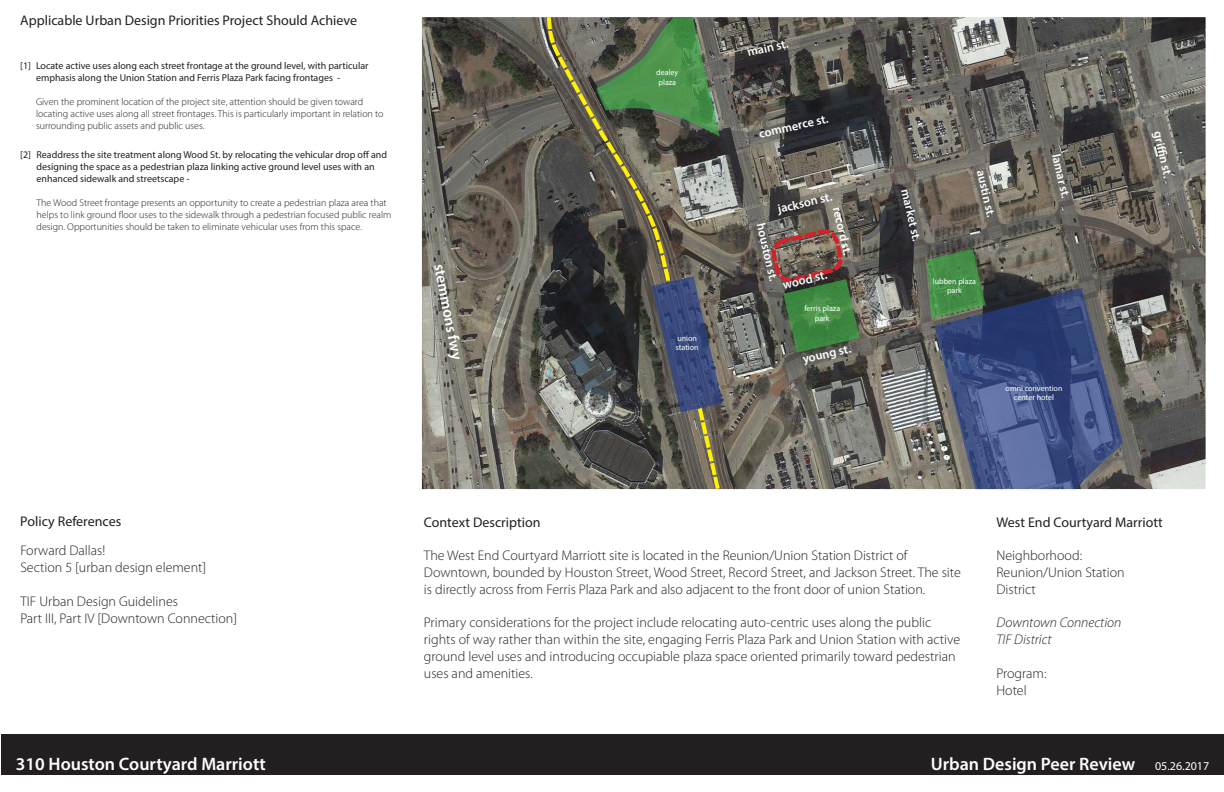
<style>
.page{position:relative;width:1224px;height:792px;background:#fff}
.page>*{position:absolute;margin:0;border:0;box-sizing:border-box;transform-origin:0 0}
.t1{font:600 18px "Myriad Pro";color:#fff}
.t2{font:600 15.4px "Myriad Pro";color:#fff}
.t3{font:300 14px/16.8px "Myriad Pro";color:#231f20}
.t4{font:14px "Myriad Pro";color:#231f20}
.t5{font:italic 300 14px "Myriad Pro";color:#231f20}
.t6{font:600 12.4px "Myriad Pro";color:#fff}
.t7{font:12px "Myriad Pro";color:#fff}
.t8{font:300 10px/12px "Myriad Pro";color:#231f20}
.t9{font:10px/12px "Myriad Pro";color:#231f20}
.t10{font:8px/9.6px "Myriad Pro";color:#fff;text-align:center}
</style>
<div class="page">
<img style="left:422px;top:17px;width:784px;height:472px">
<div style="left:1px;top:734px;width:1223px;height:40px;background:#231f20"></div>
<svg style="left:771px;top:229px;width:89px;height:124px;background:#5e6b4d"></svg>
<svg style="left:545px;top:17px;width:178px;height:473px;background:#585e53"></svg>
<svg style="left:927px;top:249px;width:196px;height:240px;background:#4d5c73"></svg>
<p class="t4" style="left:20px;top:12px;width:338px">Applicable Urban Design Priorities Project Should Achieve</p>
<p class="t9" style="left:36px;top:59px;width:334px">Locate active uses along each street frontage at the ground level, with particular emphasis along the Union Station and Ferris Plaza Park facing frontages -</p>
<p class="t8" style="left:36px;top:96px;width:349px">Given the prominent location of the project site, attention should be given toward locating active uses along all street frontages. This is particularly important in relation to surrounding public assets and public uses.</p>
<p class="t9" style="left:37px;top:148px;width:352px">Readdress the site treatment along Wood St. by relocating the vehicular drop off and designing the space as a pedestrian plaza linking active ground level uses with an enhanced sidewalk and streetscape -</p>
<p class="t8" style="left:37px;top:197px;width:356px">The Wood Street frontage presents an opportunity to create a pedestrian plaza area that helps to link ground floor uses to the sidewalk through a pedestrian focused public realm design. Opportunities should be taken to eliminate vehicular uses from this space.</p>
<p class="t9" style="left:20px;top:59px;width:12px">[1]</p>
<p class="t9" style="left:20px;top:148px;width:12px">[2]</p>
<p class="t2" style="left:449px;top:262px;width:99px;rotate:79deg">stemmons fwy</p>
<p class="t10" style="left:656px;top:68px;width:24px">dealey</p>
<p class="t10" style="left:659px;top:77px;width:19px">plaza</p>
<p class="t10" style="left:677px;top:333px;width:21px">union</p>
<p class="t10" style="left:676px;top:343px;width:24px">station</p>
<p class="t6" style="left:746px;top:45px;width:43px;rotate:-13deg">main st.</p>
<p class="t6" style="left:758px;top:126px;width:72px;rotate:-13deg">commerce st.</p>
<p class="t6" style="left:776px;top:201px;width:57px;rotate:-13deg">jackson st.</p>
<p class="t6" style="left:845px;top:205px;width:51px;rotate:77deg">record st.</p>
<p class="t6" style="left:768px;top:222px;width:61px;rotate:77deg">houston st.</p>
<p class="t6" style="left:781px;top:277px;width:47px;rotate:-13deg">wood st.</p>
<p class="t10" style="left:804px;top:304px;width:37px">ferris plaza</p>
<p class="t10" style="left:815px;top:313px;width:16px">park</p>
<p class="t6" style="left:801px;top:351px;width:51px;rotate:-13deg">young st.</p>
<p class="t6" style="left:913px;top:187px;width:54px;rotate:77deg">market st.</p>
<p class="t6" style="left:988px;top:169px;width:49px;rotate:77deg">austin st.</p>
<p class="t10" style="left:933px;top:276px;width:45px">lubben plaza</p>
<p class="t10" style="left:947px;top:286px;width:16px">park</p>
<p class="t6" style="left:1064px;top:152px;width:47px;rotate:77deg">lamar st.</p>
<p class="t10" style="left:1006px;top:383px;width:58px">omni convention center hotel</p>
<p class="t6" style="left:1165px;top:130px;width:49px;rotate:77deg">griffi n st.</p>
<p class="t4" style="left:20px;top:513px;width:102px">Policy References</p>
<p class="t3" style="left:20px;top:543px;width:86px">Forward Dallas!</p>
<p class="t3" style="left:20px;top:559px;width:187px">Section 5 [urban design element]</p>
<p class="t3" style="left:20px;top:593px;width:159px">TIF Urban Design Guidelines</p>
<p class="t3" style="left:20px;top:610px;width:218px">Part III, Part IV [Downtown Connection]</p>
<p class="t4" style="left:424px;top:513px;width:118px">Context Description</p>
<p class="t3" style="left:424px;top:547px;width:538px">The West End Courtyard Marriott site is located in the Reunion/Union Station District of<br>Downtown, bounded by Houston Street, Wood Street, Record Street, and Jackson Street. The site is directly across from Ferris Plaza Park and also adjacent to the front door of union Station.</p>
<p class="t3" style="left:424px;top:614px;width:538px">Primary considerations for the project include relocating auto-centric uses along the public rights of way rather than within the site, engaging Ferris Plaza Park and Union Station with active ground level uses and introducing occupiable plaza space oriented primarily toward pedestrian uses and amenities.</p>
<p class="t4" style="left:996px;top:513px;width:168px">West End Courtyard Marriott</p>
<p class="t3" style="left:996px;top:547px;width:87px">Neighborhood:</p>
<p class="t3" style="left:996px;top:564px;width:130px">Reunion/Union Station</p>
<p class="t3" style="left:996px;top:581px;width:41px">District</p>
<p class="t5" style="left:996px;top:615px;width:127px">Downtown Connection</p>
<p class="t5" style="left:996px;top:632px;width:57px">TIF District</p>
<p class="t3" style="left:996px;top:665px;width:52px">Program:</p>
<p class="t3" style="left:996px;top:682px;width:32px">Hotel</p>
<p class="t1" style="left:16px;top:753px;width:251px">310 Houston Courtyard Marriott</p>
<p class="t1" style="left:931px;top:753px;width:206px">Urban Design Peer Review</p>
<p class="t7" style="left:1155px;top:759px;width:56px">05.26.2017</p>
</div>
